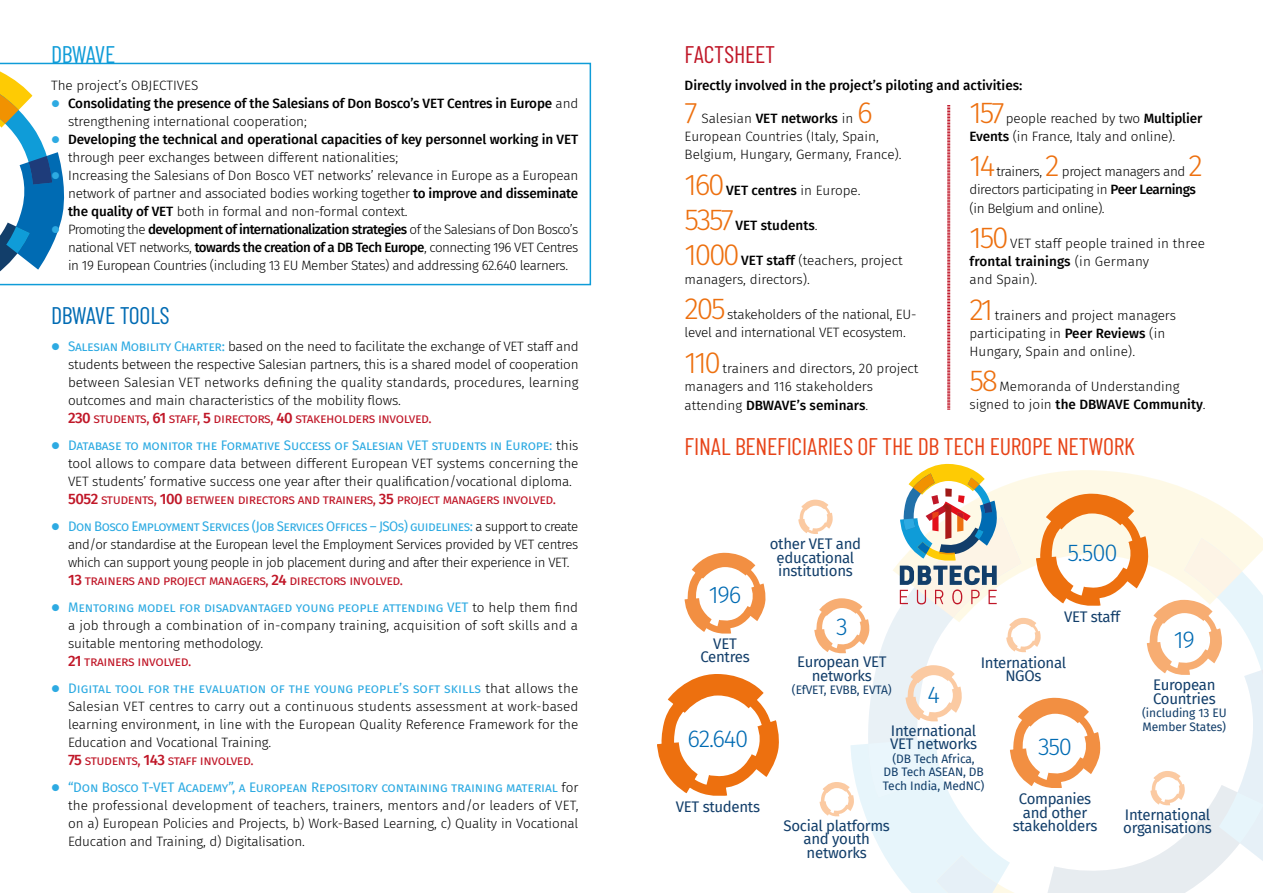
<style>
.page{position:relative;width:1263px;height:893px;background:#fff}
.page>*{position:absolute;margin:0;border:0;box-sizing:border-box;transform-origin:0 0}
.t1{font:300 30px "Fira Sans";letter-spacing:-.075em;color:#ed700f}
.t2{font:24px "Barlow Condensed";letter-spacing:-.01em;color:#e74317}
.t3{font:300 24px "Fira Sans";letter-spacing:-.05em;color:#006bb3}
.t4{font:24px "Barlow Condensed";letter-spacing:-.015em;color:#006bb3}
.t5{font:24px "Barlow Condensed";letter-spacing:-.01em;color:#c01728}
.t6{font:24px "Barlow Condensed";letter-spacing:-.025em;color:#0f9cd8}
.t7{font:15px/13.5px "Fira Sans";letter-spacing:-.02em;color:#123e6a;text-align:center}
.t8{font:300 13.5px/18px "Fira Sans";letter-spacing:-.01em;color:#000}
.t9{font:300 13.5px/18px "Fira Sans";letter-spacing:-.03em;color:#000}
.t10{font:500 13.5px/18px "Fira Sans";letter-spacing:-.01em;color:#000}
.t11{font:12px/13.5px "Fira Sans";letter-spacing:-.01em;color:#123e6a}
.s1{font-weight:300}
.s2{font-weight:500}
.s3{font-weight:400;color:#2daae2}
.s4{font-weight:500;font-size:15px;color:#c01728}
.s5{font-weight:400;color:#c01728}
</style>
<div class="page">
<svg style="left:68px;top:63px;width:523px;height:222px"></svg>
<svg style="left:947px;top:105px;width:4px;height:305px"></svg>
<svg style="left:684px;top:552px;width:82px;height:82px"></svg>
<svg style="left:657px;top:674px;width:122px;height:122px"></svg>
<svg style="left:798px;top:463px;width:465px;height:430px"></svg>
<svg style="left:0;top:62px;width:68px;height:224px"></svg>
<h2 class="t6" style="left:51px;top:39px;width:66px">DBWAVE</h2>
<p class="t10" style="left:68px;top:76px;width:512px;text-indent:-17px"><span class="s1">The project’s OBJECTIVES<br></span>Consolidating the presence of the Salesians of Don Bosco’s VET Centres in Europe <span class="s1">and strengthening international cooperation;</span></p>
<p class="t10" style="left:68px;top:130px;width:512px">Developing the technical and operational capacities of key personnel working in VET</p>
<p class="t8" style="left:68px;top:148px;width:512px">through peer exchanges between different nationalities;<br>Increasing the Salesians of Don Bosco VET networks’ relevance in Europe as a European network of partner and associated bodies working together <span class="s2">to improve and disseminate the quality of VET</span> both in formal and non-formal context.<br>Promoting the <span class="s2">development of internationalization strategies</span> of the Salesians of Don Bosco’s national VET networks, <span class="s2">towards the creation of a DB Tech Europe</span>, connecting 196 VET Centres in 19 European Countries (including 13 EU Member States) and addressing 62.640 learners.</p>
<h2 class="t4" style="left:51px;top:300px;width:120px">DBWAVE TOOLS</h2>
<p class="t8" style="left:68px;top:337px;width:512px"><span class="s3">Salesian Mobility Charter:</span> based on the need to facilitate the exchange of VET staff and students between the respective Salesian partners, this is a shared model of cooperation between Salesian VET networks defining the quality standards, procedures, learning outcomes and main characteristics of the mobility flows.<br><span class="s4">230</span> <span class="s5">students,</span> <span class="s4">61</span> <span class="s5">staff,</span> <span class="s4">5</span> <span class="s5">directors,</span> <span class="s4">40</span> <span class="s5">stakeholders involved.</span></p>
<p class="t8" style="left:68px;top:436px;width:512px"><span class="s3">Database to monitor the Formative Success of Salesian VET students in Europe:</span> this tool allows to compare data between different European VET systems concerning the VET students’ formative success one year after their qualification/vocational diploma.<br><span class="s4">5052</span> <span class="s5">students,</span> <span class="s4">100</span> <span class="s5">between directors and trainers,</span> <span class="s4">35</span> <span class="s5">project managers involved.</span></p>
<p class="t9" style="left:68px;top:517px;width:512px"><span class="s3">Don Bosco Employment Services (Job Services Offices – JSOs) guidelines:</span> a support to create and/or standardise at the European level the Employment Services provided by VET centres which can support young people in job placement during and after their experience in VET.<br><span class="s4">13</span> <span class="s5">trainers and project managers,</span> <span class="s4">24</span> <span class="s5">directors involved.</span></p>
<p class="t8" style="left:68px;top:598px;width:512px"><span class="s3">Mentoring model for disadvantaged young people attending VET</span> to help them find a job through a combination of in-company training, acquisition of soft skills and a suitable mentoring methodology.<br><span class="s4">21</span> <span class="s5">trainers involved.</span></p>
<p class="t8" style="left:68px;top:679px;width:512px"><span class="s3">Digital tool for the evaluation of the young people’s soft skills</span> that allows the Salesian VET centres to carry out a continuous students assessment at work-based learning environment, in line with the European Quality Reference Framework for the Education and Vocational Training.<br><span class="s4">75</span> <span class="s5">students,</span> <span class="s4">143</span> <span class="s5">staff involved.</span></p>
<p class="t8" style="left:68px;top:778px;width:512px;text-align:justify"><span class="s3">“Don Bosco T-VET Academy”, a European Repository containing training material</span> for the professional development of teachers, trainers, mentors and/or leaders of VET, on a) European Policies and Projects, b) Work-Based Learning, c) Quality in Vocational Education and Training, d) Digitalisation.</p>
<h2 class="t5" style="left:685px;top:39px;width:92px">FACTSHEET</h2>
<p class="t10" style="left:685px;top:76px;width:339px">Directly involved in the project’s piloting and activities:</p>
<h1 class="t1" style="left:685px;top:91px;width:15px">7</h1>
<p class="t10" style="left:701px;top:108px;width:153px"><span class="s1">Salesian</span> VET networks <span class="s1">in</span></p>
<h1 class="t1" style="left:857px;top:91px;width:17px">6</h1>
<p class="t8" style="left:685px;top:127px;width:219px">European Countries (Italy, Spain,<br>Belgium, Hungary, Germany, France).</p>
<h1 class="t1" style="left:685px;top:163px;width:42px">160</h1>
<p class="t10" style="left:726px;top:180px;width:136px">VET centres <span class="s1">in Europe.</span></p>
<h1 class="t1" style="left:685px;top:198px;width:51px">5357</h1>
<p class="t10" style="left:735px;top:216px;width:84px">VET students<span class="s1">.</span></p>
<h1 class="t1" style="left:685px;top:234px;width:57px">1000</h1>
<p class="t8" style="left:685px;top:251px;width:220px;text-indent:57px"><span class="s2">VET staff</span> (teachers, project managers, directors).</p>
<h1 class="t1" style="left:685px;top:287px;width:42px">205</h1>
<p class="t8" style="left:685px;top:305px;width:233px;text-indent:42px">stakeholders of the national, EU&shy;level and international VET ecosystem.</p>
<h1 class="t1" style="left:685px;top:341px;width:38px">110</h1>
<p class="t8" style="left:685px;top:359px;width:235px;text-indent:38px">trainers and directors, 20 project managers and 116 stakeholders attending <span class="s2">DBWAVE’s seminars</span>.</p>
<h1 class="t1" style="left:969px;top:91px;width:36px">157</h1>
<p class="t8" style="left:969px;top:109px;width:234px;text-indent:36px">people reached by two <span class="s2">Multiplier<br>Events</span> (in France, Italy and online).</p>
<h1 class="t1" style="left:969px;top:144px;width:27px">14</h1>
<p class="t9" style="left:996px;top:162px;width:47px">trainers,</p>
<h1 class="t1" style="left:1045px;top:144px;width:16px">2</h1>
<p class="t9" style="left:1062px;top:162px;width:125px">project managers and</p>
<h1 class="t1" style="left:1188px;top:144px;width:16px">2</h1>
<p class="t9" style="left:969px;top:181px;width:228px">directors participating in <span class="s2">Peer Learnings </span>(in Belgium and online).</p>
<h1 class="t1" style="left:969px;top:216px;width:40px">150</h1>
<p class="t8" style="left:969px;top:234px;width:237px;text-indent:41px">VET staff people trained in three <span class="s2">frontal trainings</span> (in Germany<br>and Spain).</p>
<h1 class="t1" style="left:969px;top:288px;width:25px">21</h1>
<p class="t8" style="left:969px;top:306px;width:208px;text-indent:25px">trainers and project managers participating in <span class="s2">Peer Reviews</span> (in<br>Hungary, Spain and online).</p>
<h1 class="t1" style="left:969px;top:360px;width:30px">58</h1>
<p class="t8" style="left:969px;top:377px;width:238px;text-align:center">Memoranda of Understanding<br>signed to join <span class="s2">the DBWAVE Community</span>.</p>
<h2 class="t2" style="left:685px;top:431px;width:452px">FINAL BENEFICIARIES OF THE DB TECH EUROPE NETWORK</h2>
<h2 class="t3" style="left:709px;top:577px;width:34px">196</h2>
<p class="t7" style="left:700px;top:636px;width:51px">VET<br>Centres</p>
<h2 class="t3" style="left:688px;top:722px;width:62px">62.640</h2>
<p class="t7" style="left:676px;top:799px;width:86px">VET students</p>
<p class="t7" style="left:770px;top:537px;width:93px">other VET and educational institutions</p>
<h2 class="t3" style="left:836px;top:609px;width:13px">3</h2>
<h2 class="t3" style="left:1067px;top:535px;width:52px">5.500</h2>
<p class="t7" style="left:1064px;top:610px;width:58px">VET staff</p>
<h2 class="t3" style="left:1174px;top:622px;width:23px">19</h2>
<p class="t7" style="left:981px;top:655px;width:87px">International<br>NGOs</p>
<p class="t7" style="left:797px;top:655px;width:91px">European VET networks</p>
<p class="t11" style="left:792px;top:683px;width:101px">(EfVET, EVBB, EVTA)</p>
<p class="t7" style="left:1153px;top:678px;width:64px;text-align:left">European<br>Countries</p>
<p class="t11" style="left:1142px;top:706px;width:86px">(including 13 EU<br>Member States)</p>
<h2 class="t3" style="left:927px;top:678px;width:14px">4</h2>
<p class="t7" style="left:890px;top:724px;width:89px;text-align:left">International<br>VET networks</p>
<p class="t11" style="left:883px;top:752px;width:103px;text-align:center">(DB Tech Africa,<br>DB Tech ASEAN, DB<br>Tech India, MedNC)</p>
<h2 class="t3" style="left:1038px;top:729px;width:36px">350</h2>
<p class="t7" style="left:1013px;top:792px;width:86px">Companies and other stakeholders</p>
<p class="t7" style="left:1123px;top:807px;width:90px;text-align:left">International organisations</p>
<p class="t7" style="left:784px;top:818px;width:108px">Social platforms and youth networks</p>
</div>
